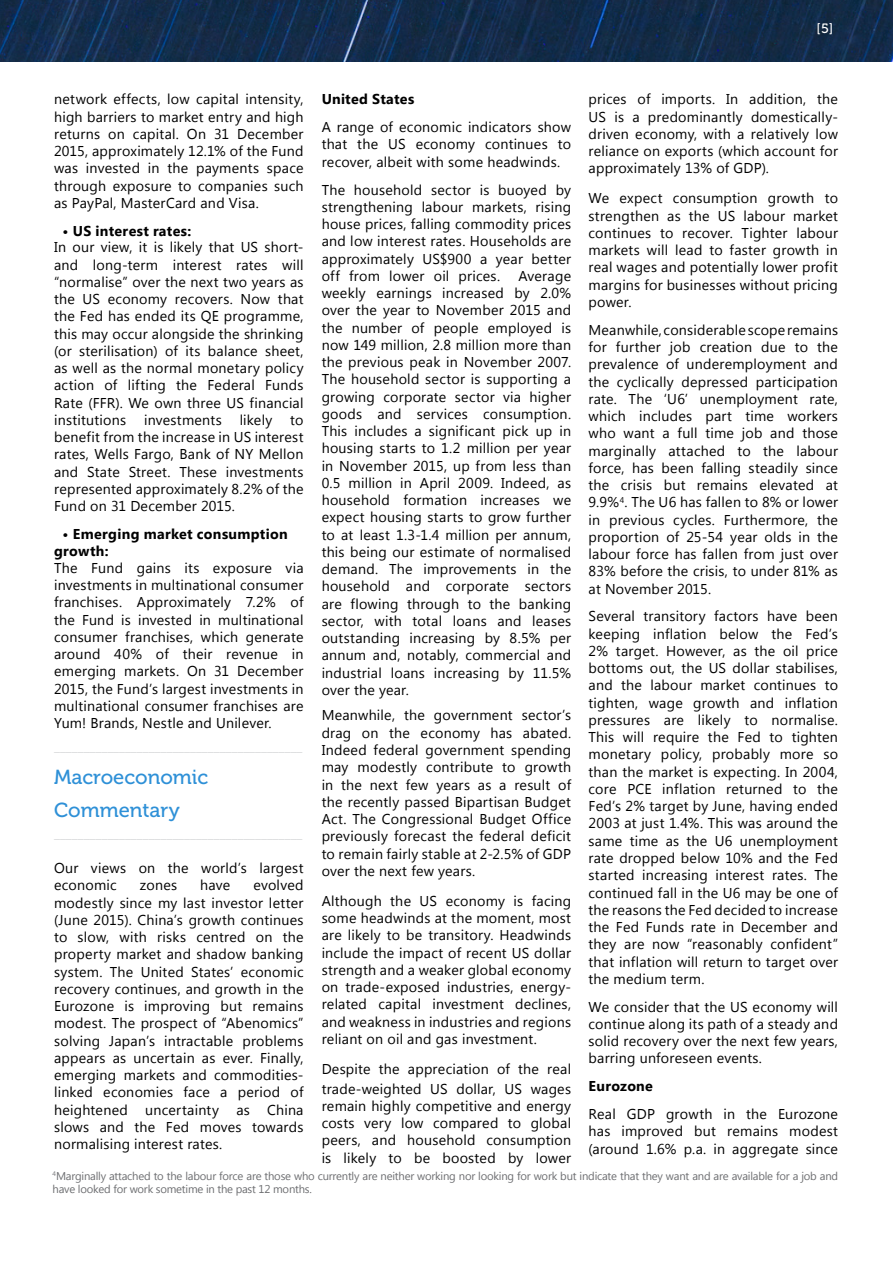
<style>
.page{position:relative;width:893px;height:1263px;background:#fff}
.page>*{position:absolute;margin:0;border:0;box-sizing:border-box;transform-origin:0 0}
.Titles{font:20.25px/33px "Museo 500";color:#2e90d7}
.Body_Copy{font:14.25px/17.2px "Microsoft New Tai Lue";letter-spacing:.015em;color:#000;text-align:justify}
.t1{font:14.25px "Microsoft New Tai Lue";color:#dcddde}
.Body_Copy-2{font:700 14.25px/17.2px "Microsoft New Tai Lue";letter-spacing:.02em;color:#000}
.t2{font:13.5px "Museo 500";color:#fff}
.t3{font:11.25px/13.5px "Microsoft New Tai Lue";letter-spacing:-.02em;color:#6d6e71}
</style>
<div class="page">
<img style="left:0;top:0;width:893px;height:62px">
<p class="t2" style="left:817px;top:21px;width:18px">[5]</p>
<p class="Body_Copy" style="left:54px;top:92px;width:251px">network effects, low capital intensity, high barriers to market entry and high returns on capital. On 31 December 2015, approximately 12.1% of the Fund was invested in the payments space through exposure to companies such as PayPal, MasterCard and Visa.</p>
<p class="Body_Copy-2" style="left:63px;top:223px;width:130px">• US interest rates:</p>
<p class="Body_Copy" style="left:54px;top:240px;width:251px">In our view, it is likely that US short&shy;and long-term interest rates will “normalise” over the next two years as the US economy recovers. Now that the Fed has ended its QE programme, this may occur alongside the shrinking (or sterilisation) of its balance sheet, as well as the normal monetary policy action of lifting the Federal Funds Rate (FFR). We own three US financial institutions</p>
<p class="Body_Copy" style="left:144px;top:412px;width:79px">investments</p>
<p class="Body_Copy" style="left:240px;top:412px;width:34px">likely</p>
<p class="Body_Copy" style="left:54px;top:412px;width:251px;text-indent:236px">to benefit from the increase in US interest rates, Wells Fargo, Bank of NY Mellon and State Street. These investments represented approximately 8.2% of the Fund on 31 December 2015.</p>
<p class="Body_Copy-2" style="left:54px;top:526px;width:235px;text-indent:9px">• Emerging market consumption growth:</p>
<p class="Body_Copy" style="left:54px;top:560px;width:251px">The Fund gains its exposure via investments in multinational consumer franchises. Approximately 7.2% of the Fund is invested in multinational consumer franchises, which generate around 40% of their revenue in emerging markets. On 31 December 2015, the Fund’s largest investments in multinational consumer franchises are Yum! Brands, Nestle and Unilever.</p>
<p class="t1" style="left:54px;top:737px;width:250px">__________________________________________</p>
<p class="Titles" style="left:54px;top:761px;width:156px">Macroeconomic<br>Commentary</p>
<p class="t1" style="left:54px;top:824px;width:250px">__________________________________________</p>
<p class="Body_Copy" style="left:54px;top:861px;width:251px">Our views on the world’s largest economic</p>
<p class="Body_Copy" style="left:54px;top:878px;width:251px;text-indent:199px">evolved modestly since my last investor letter (June 2015). China’s growth continues to slow, with risks centred on the property market and shadow banking system. The United States’ economic recovery continues, and growth in the Eurozone is improving but remains modest. The prospect of “Abenomics” solving Japan’s intractable problems appears as uncertain as ever. Finally, emerging markets and commodities&shy;linked economies face a period of heightened uncertainty as China slows and the Fed moves towards normalising interest rates.</p>
<p class="Body_Copy" style="left:140px;top:878px;width:39px">zones</p>
<p class="Body_Copy" style="left:200px;top:878px;width:32px">have</p>
<p class="Body_Copy-2" style="left:322px;top:92px;width:94px">United States</p>
<p class="Body_Copy" style="left:322px;top:120px;width:251px">A range of economic indicators show that the US economy continues to recover, albeit with some headwinds.</p>
<p class="Body_Copy" style="left:322px;top:182px;width:251px">The household sector is buoyed by strengthening labour markets, rising house prices, falling commodity prices and low interest rates. Households are approximately US$900 a year better off from lower oil prices.</p>
<p class="Body_Copy" style="left:322px;top:268px;width:251px;text-indent:197px">Average weekly earnings increased by 2.0% over the year to November 2015 and the number of people employed is now 149 million, 2.8 million more than the previous peak in November 2007.<br>The household sector is supporting a growing corporate sector via higher goods and services consumption.<br>This includes a significant pick up in housing starts to 1.2 million per year in November 2015, up from less than 0.5 million in April 2009. Indeed, as household formation increases we expect housing starts to grow further to at least 1.3-1.4 million per annum, this being our estimate of normalised demand. The improvements in the household and corporate sectors are flowing through to the banking sector, with total loans and leases outstanding increasing by 8.5% per annum and, notably, commercial and industrial loans increasing by 11.5% over the year.</p>
<p class="Body_Copy" style="left:322px;top:708px;width:251px">Meanwhile, the government sector’s drag on the economy has abated.<br>Indeed federal government spending may modestly contribute to growth in the next few years as a result of the recently passed Bipartisan Budget Act. The Congressional Budget Office previously forecast the federal deficit to remain fairly stable at 2-2.5% of GDP over the next few years.</p>
<p class="Body_Copy" style="left:322px;top:893px;width:251px">Although the US economy is facing some headwinds at the moment, most are likely to be transitory. Headwinds include the impact of recent US dollar strength and a weaker global economy on trade-exposed industries, energy&shy;related capital investment declines, and weakness in industries and regions reliant on oil and gas investment.</p>
<p class="Body_Copy" style="left:322px;top:1060px;width:251px;line-height:19.5px">Despite the appreciation of the real trade-weighted US dollar, US wages</p>
<p class="Body_Copy" style="left:322px;top:1098px;width:251px">remain highly competitive and energy costs very low compared to global peers, and household consumption is likely to be boosted by lower</p>
<p class="Body_Copy" style="left:589px;top:92px;width:251px">prices of imports. In addition, the US is a predominantly domestically&shy;driven economy, with a relatively low reliance on exports (which account for approximately 13% of GDP).</p>
<p class="Body_Copy" style="left:589px;top:191px;width:251px">We expect consumption growth to strengthen as the US labour market continues to recover. Tighter labour markets will lead to faster growth in real wages and potentially lower profit margins for businesses without pricing power.</p>
<p class="Body_Copy" style="left:589px;top:322px;width:251px">Meanwhile, considerable scope remains for further job creation due to the prevalence of underemployment and the cyclically depressed participation rate. The ‘U6’ unemployment rate, which includes part time workers who want a full time job and those marginally attached to the labour force, has been falling steadily since the crisis but remains elevated at 9.9%<sup>4</sup>. The U6 has fallen to 8% or lower in previous cycles. Furthermore, the proportion of 25-54 year olds in the labour force has fallen from just over 83% before the crisis, to under 81% as at November 2015.</p>
<p class="Body_Copy" style="left:589px;top:609px;width:251px">Several transitory factors have been keeping inflation below the Fed’s 2% target. However, as the oil price bottoms out, the US dollar stabilises, and the labour market continues to tighten, wage growth and inflation pressures are likely to normalise.<br>This will require the Fed to tighten monetary policy, probably more so than the market is expecting. In 2004, core PCE inflation returned to the Fed’s 2% target by June, having ended 2003 at just 1.4%. This was around the same time as the U6 unemployment rate dropped below 10% and the Fed started increasing interest rates. The continued fall in the U6 may be one of the reasons the Fed decided to increase the Fed Funds rate in December and they are now “reasonably confident” that inflation will return to target over the medium term.</p>
<p class="Body_Copy" style="left:589px;top:999px;width:251px">We consider that the US economy will continue along its path of a steady and solid recovery over the next few years, barring unforeseen events.</p>
<p class="Body_Copy-2" style="left:589px;top:1079px;width:66px">Eurozone</p>
<p class="Body_Copy" style="left:589px;top:1107px;width:251px">Real GDP growth in the Eurozone has improved but remains modest (around 1.6% p.a. in aggregate since</p>
<p class="t3" style="left:53px;top:1170px;width:787px"><sup>4</sup>Marginally attached to the labour force are those who currently are neither working nor looking for work but indicate that they want and are available for a job and have looked for work sometime in the past 12 months.</p>
</div>
